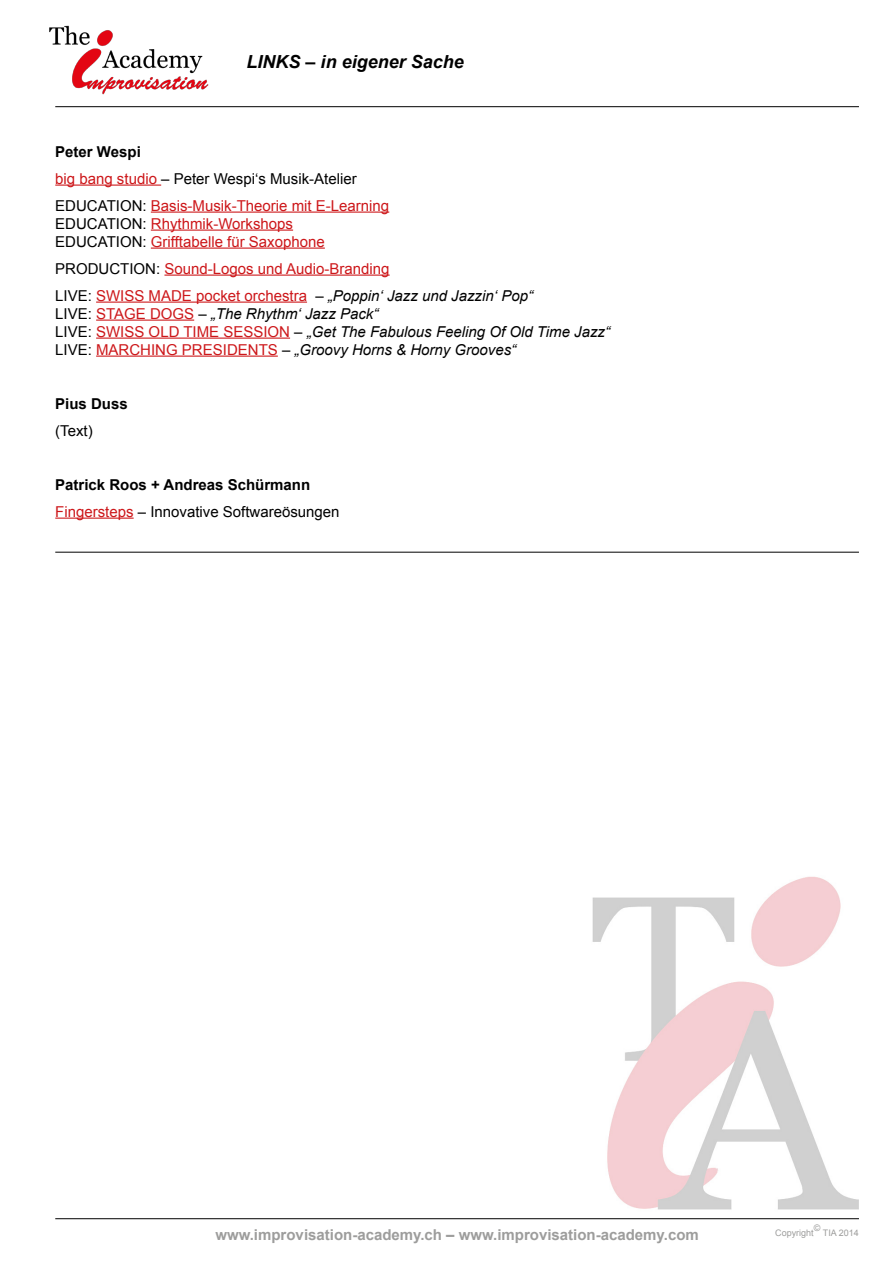
<style>
.page{position:relative;width:893px;height:1263px;background:#fff}
.page>*{position:absolute;margin:0;border:0;box-sizing:border-box;transform-origin:0 0}
.t1{font:italic 700 18px "Arial";color:#000}
.t2{font:15px/27px "Arial";color:#cd171a}
.t3{font:italic 15px/18px "Arial";color:#000}
.t4{font:700 15px/27px "Arial";color:#000}
.t5{font:700 15px "Arial";color:#9d9d9c}
.t6{font:15px "Arial";color:#000}
.t7{font:9px "Arial";color:#9d9d9c}
.s1{font-weight:700;color:#000}
.s2{color:#000}
.s3{font-style:italic;color:#000}
.s4{font-style:normal}
.s5{font-style:normal;color:#cd171a}
.s6{font-weight:400;color:#cd171a}
.s7{font-weight:400}
</style>
<div class="page">
<img style="left:591px;top:876px;width:268px;height:344px">
<img style="left:49px;top:25px;width:173px;height:83px">
<hr style="left:55px;top:106px;width:804px;height:1px;background:#000">
<hr style="left:55px;top:1218px;width:804px;height:1px;background:#000">
<hr style="left:55px;top:185px;width:106px;height:1px;background:#cd171a">
<hr style="left:151px;top:212px;width:238px;height:1px;background:#cd171a">
<hr style="left:151px;top:230px;width:142px;height:1px;background:#cd171a">
<hr style="left:151px;top:248px;width:174px;height:1px;background:#cd171a">
<hr style="left:164px;top:275px;width:226px;height:1px;background:#cd171a">
<hr style="left:96px;top:302px;width:211px;height:1px;background:#cd171a">
<hr style="left:96px;top:320px;width:98px;height:1px;background:#cd171a">
<hr style="left:96px;top:338px;width:194px;height:1px;background:#cd171a">
<hr style="left:96px;top:356px;width:182px;height:1px;background:#cd171a">
<hr style="left:55px;top:518px;width:79px;height:1px;background:#cd171a">
<hr style="left:55px;top:552px;width:804px;height:1px;background:#000">
<p class="t1" style="left:247px;top:50px;width:219px">LINKS – in eigener Sache</p>
<p class="t2" style="left:55px;top:138px;width:335px"><span class="s1">Peter Wespi<br></span>big bang studio <span class="s2">– Peter Wespi‘s Musik-Atelier<br>EDUCATION:</span> Basis-Musik-Theorie mit E-Learning</p>
<p class="t2" style="left:55px;top:214px;width:271px;line-height:18px"><span class="s2">EDUCATION:</span> Rhythmik-Workshops<br><span class="s2">EDUCATION:</span> Grifftabelle für Saxophone</p>
<p class="t2" style="left:55px;top:255px;width:479px"><span class="s2">PRODUCTION:</span> Sound-Logos und Audio-Branding<br><span class="s2">LIVE:</span> SWISS MADE pocket orchestra <span class="s2">–</span> <span class="s3">„Poppin‘ Jazz und Jazzin‘ Pop“</span></p>
<p class="t3" style="left:55px;top:304px;width:556px"><span class="s4">LIVE:</span> <span class="s5">STAGE DOGS</span> <span class="s4">–</span> „The Rhythm‘ Jazz Pack“<br><span class="s4">LIVE:</span> <span class="s5">SWISS OLD TIME SESSION</span> <span class="s4">–</span> „Get The Fabulous Feeling Of Old Time Jazz“<br><span class="s4">LIVE:</span> <span class="s5">MARCHING PRESIDENTS</span> <span class="s4">–</span> „Groovy Horns &amp; Horny Grooves“</p>
<p class="t4" style="left:55px;top:390px;width:74px">Pius Duss</p>
<p class="t6" style="left:55px;top:420px;width:39px">(Text)</p>
<p class="t4" style="left:55px;top:471px;width:286px">Patrick Roos + Andreas Schürmann<br><span class="s6">Fingersteps</span> <span class="s7">– Innovative Softwareösungen</span></p>
<p class="t5" style="left:215px;top:1225px;width:485px">www.improvisation-academy.ch – www.improvisation-academy.com</p>
<p class="t7" style="left:814px;top:1222px;width:8px">©</p>
<p class="t7" style="left:775px;top:1226px;width:40px">Copyright</p>
<p class="t7" style="left:823px;top:1226px;width:38px">TIA 2014</p>
</div>
